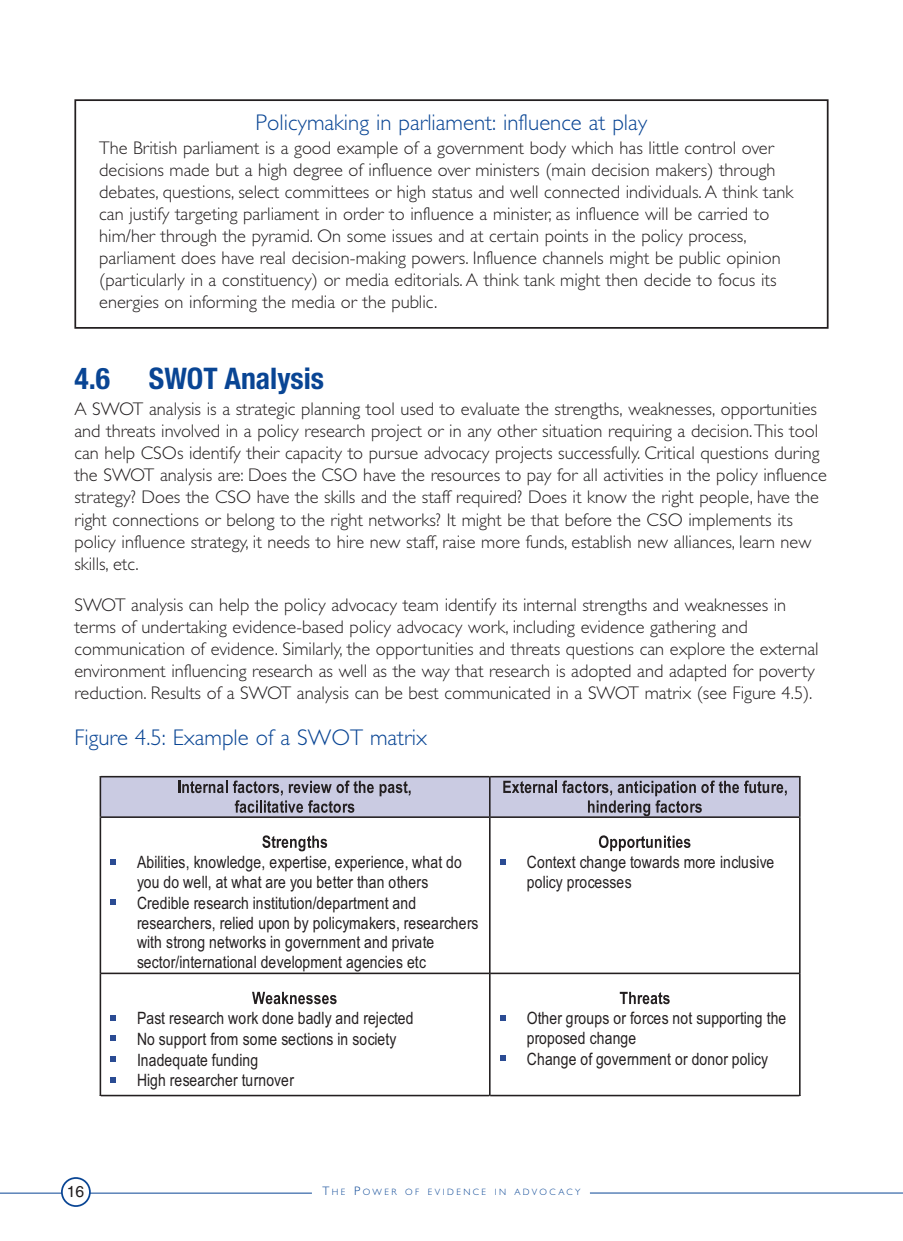
<style>
.page{position:relative;width:903px;height:1241px;background:#fff}
.page>*{position:absolute;margin:0;border:0;box-sizing:border-box;transform-origin:0 0}
.t1{font:700 condensed 29.75px "Helvetica Neue";color:#094594}
.t2{font:300 22.75px "Gill Sans";color:#094594}
.t3{font:300 18.38px/22.1px "Gill Sans";color:#231f20}
.t4{font:16.97px/19.9px "Arial Narrow";letter-spacing:.01em;color:#231f20}
.t5{font:15.75px "Helvetica";color:#231f20}
.t6{font:300 9.1px "Gill Sans";letter-spacing:.265em;color:#094594}
.s1{font-size:12.25px}
</style>
<div class="page">
<div style="left:74px;top:99px;width:754px;height:230px;border:2px solid #231f20"></div>
<hr style="left:0;top:1192px;width:312px;height:1px;background:#094594">
<hr style="left:590px;top:1192px;width:313px;height:1px;background:#094594">
<svg style="left:61px;top:1177px;width:30px;height:29px"></svg>
<div style="left:101px;top:777px;width:697px;height:39px;background:#cacbe2"></div>
<svg style="left:380px;top:781px;width:31px;height:15px"></svg>
<svg style="left:178px;top:780px;width:196px;height:32px"></svg>
<svg style="left:503px;top:780px;width:284px;height:36px"></svg>
<hr style="left:101px;top:775px;width:388px;height:2px;background:#231f20">
<hr style="left:490px;top:775px;width:309px;height:2px;background:#231f20">
<hr style="left:100px;top:777px;width:1px;height:39px;background:#231f20">
<hr style="left:489px;top:777px;width:2px;height:39px;background:#231f20">
<hr style="left:799px;top:777px;width:1px;height:39px;background:#231f20">
<svg style="left:262px;top:835px;width:65px;height:16px"></svg>
<svg style="left:110px;top:859px;width:6px;height:5px"></svg>
<svg style="left:110px;top:899px;width:6px;height:5px"></svg>
<svg style="left:599px;top:835px;width:91px;height:16px"></svg>
<svg style="left:500px;top:859px;width:5px;height:5px"></svg>
<hr style="left:101px;top:816px;width:388px;height:1px;background:#231f20">
<hr style="left:490px;top:816px;width:309px;height:1px;background:#231f20">
<hr style="left:100px;top:817px;width:1px;height:155px;background:#231f20">
<hr style="left:489px;top:817px;width:2px;height:155px;background:#231f20">
<hr style="left:799px;top:817px;width:1px;height:155px;background:#231f20">
<svg style="left:252px;top:991px;width:85px;height:13px"></svg>
<svg style="left:110px;top:1015px;width:6px;height:5px"></svg>
<svg style="left:110px;top:1035px;width:6px;height:5px"></svg>
<svg style="left:110px;top:1056px;width:6px;height:5px"></svg>
<svg style="left:110px;top:1077px;width:6px;height:5px"></svg>
<svg style="left:620px;top:991px;width:50px;height:13px"></svg>
<svg style="left:500px;top:1015px;width:5px;height:5px"></svg>
<svg style="left:500px;top:1055px;width:5px;height:5px"></svg>
<hr style="left:101px;top:972px;width:388px;height:2px;background:#231f20">
<hr style="left:490px;top:972px;width:309px;height:2px;background:#231f20">
<hr style="left:100px;top:973px;width:1px;height:121px;background:#231f20">
<hr style="left:101px;top:1094px;width:388px;height:2px;background:#231f20">
<hr style="left:489px;top:973px;width:2px;height:121px;background:#231f20">
<hr style="left:490px;top:1094px;width:309px;height:2px;background:#231f20">
<hr style="left:799px;top:973px;width:1px;height:121px;background:#231f20">
<p class="t2" style="left:256px;top:113px;width:393px">Policymaking in parliament: influence at play</p>
<p class="t3" style="left:99px;top:138px;width:696px">The British parliament is a good example of a government body which has little control over decisions made but a high degree of influence over ministers (main decision makers) through debates, questions, select committees or high status and well connected individuals. A think tank can justify targeting parliament in order to influence a minister, as influence will be carried to him/her through the pyramid. On some issues and at certain points in the policy process, parliament does have real decision-making powers. Influence channels might be public opinion (particularly in a constituency) or media editorials. A think tank might then decide to focus its energies on informing the media or the public.</p>
<h1 class="t1" style="left:74px;top:360px;width:37px">4.6</h1>
<h1 class="t1" style="left:149px;top:360px;width:177px">SWOT Analysis</h1>
<p class="t3" style="left:74px;top:399px;width:754px">A SWOT analysis is a strategic planning tool used to evaluate the strengths, weaknesses, opportunities and threats involved in a policy research project or in any other situation requiring a decision.This tool can help CSOs identify their capacity to pursue advocacy projects successfully. Critical questions during the SWOT analysis are: Does the CSO have the resources to pay for all activities in the policy influence strategy? Does the CSO have the skills and the staff required? Does it know the right people, have the right connections or belong to the right networks? It might be that before the CSO implements its policy influence strategy, it needs to hire new staff, raise more funds, establish new alliances, learn new skills, etc.</p>
<p class="t3" style="left:74px;top:595px;width:746px">SWOT analysis can help the policy advocacy team identify its internal strengths and weaknesses in terms of undertaking evidence-based policy advocacy work, including evidence gathering and communication of evidence. Similarly, the opportunities and threats questions can explore the external environment influencing research as well as the way that research is adopted and adapted for poverty reduction. Results of a SWOT analysis can be best communicated in a SWOT matrix (see Figure 4.5).</p>
<p class="t2" style="left:74px;top:728px;width:354px">Figure 4.5: Example of a SWOT matrix</p>
<p class="t4" style="left:137px;top:852px;width:343px">Abilities, knowledge, expertise, experience, what do you do well, at what are you better than others Credible research institution/department and researchers, relied upon by policymakers, researchers with strong networks in government and private sector/international development agencies etc</p>
<p class="t4" style="left:527px;top:852px;width:249px">Context change towards more inclusive policy processes</p>
<p class="t4" style="left:137px;top:1007px;width:278px;line-height:20.7px">Past research work done badly and rejected<br>No support from some sections in society<br>Inadequate funding<br>High researcher turnover</p>
<p class="t4" style="left:527px;top:1007px;width:261px;line-height:20.5px">Other groups or forces not supporting the proposed change<br>Change of government or donor policy</p>
<p class="t5" style="left:67px;top:1184px;width:19px">16</p>
<p class="t6" style="left:322px;top:1188px;width:260px"><span class="s1">T</span>HE <span class="s1">P</span>OWER OF EVIDENCE IN ADVOCACY</p>
</div>
